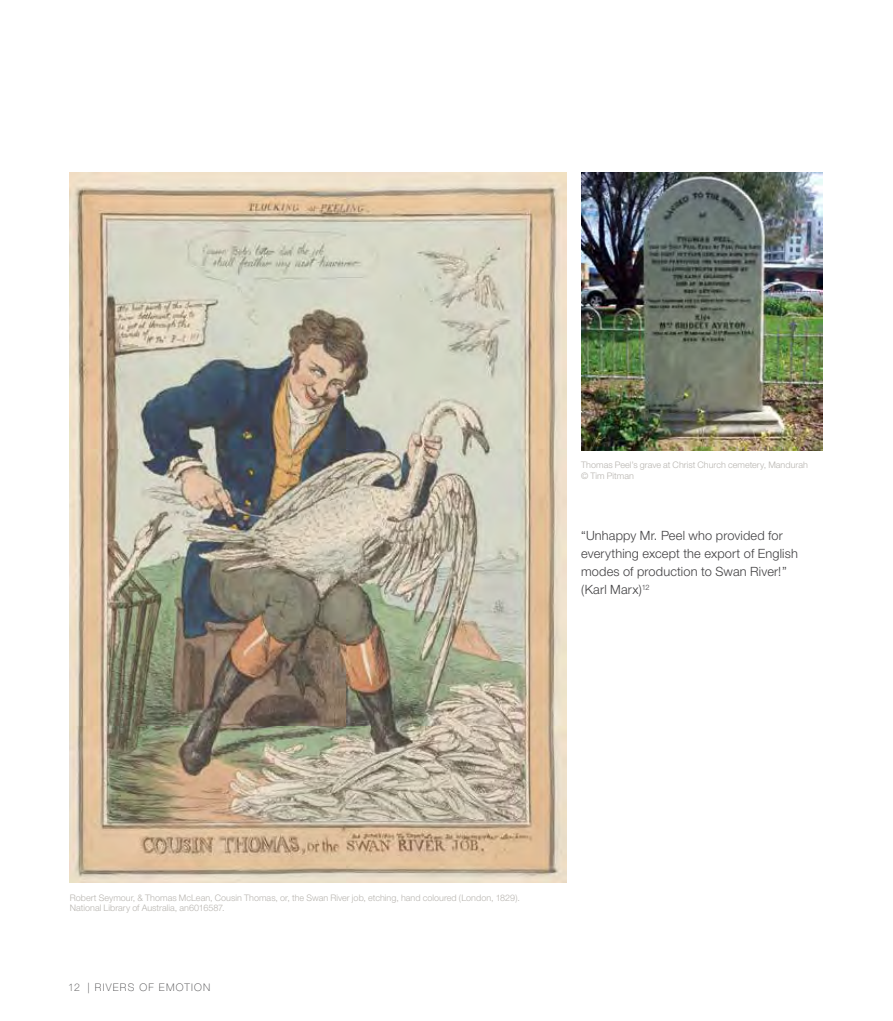
<style>
.page{position:relative;width:893px;height:1021px;background:#fff}
.page>*{position:absolute;margin:0;border:0;box-sizing:border-box;transform-origin:0 0}
.t1{font:300 12.75px/18px "Helvetica Neue";letter-spacing:.01em;color:#414042}
.t2{font:100 10.5px "Helvetica Neue";letter-spacing:.12em;color:#414042}
.t3{font:300 9px/10.8px "Helvetica Neue";letter-spacing:.005em;color:#b8b5b0}
</style>
<div class="page">
<img style="left:581px;top:172px;width:241px;height:278px">
<img style="left:70px;top:172px;width:496px;height:710px">
<p class="t3" style="left:581px;top:459px;width:228px">Thomas Peel’s grave at Christ Church cemetery, Mandurah © Tim Pitman</p>
<h1 class="t1" style="left:581px;top:526px;width:218px">“Unhappy Mr. Peel who provided for everything except the export of English modes of production to Swan River!” (Karl Marx)<sup>12</sup></h1>
<p class="t3" style="left:70px;top:891px;width:452px">Robert Seymour, &amp; Thomas McLean, Cousin Thomas, or, the Swan River job, etching, hand coloured (London, 1829).<br>National Library of Australia, an6016587.</p>
<p class="t2" style="left:68px;top:980px;width:144px">12 | RIVERS OF EMOTION</p>
</div>
